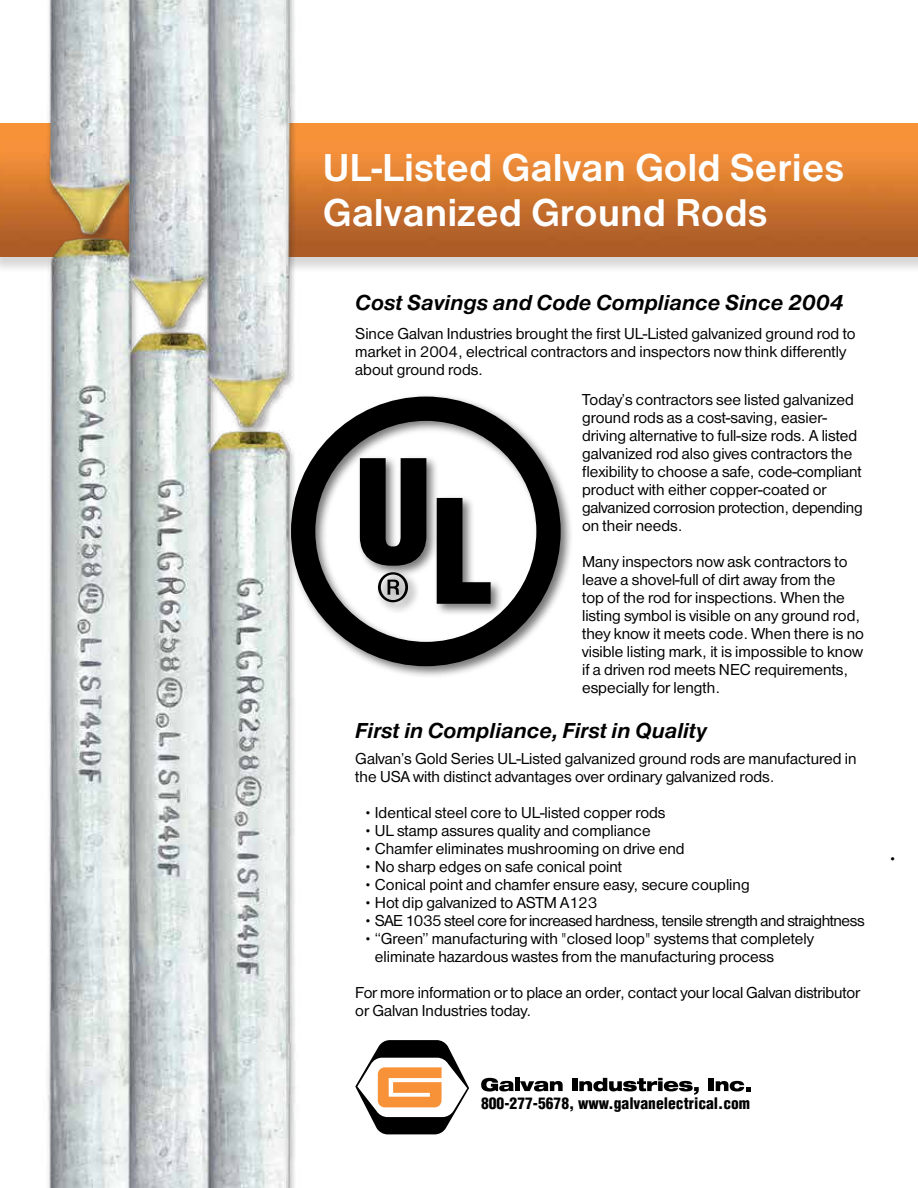
<style>
.page{position:relative;width:918px;height:1188px;background:#fff}
.page>*{position:absolute;margin:0;border:0;box-sizing:border-box;transform-origin:0 0}
.t1{font:40.5px/45px "Helvetica Mdm";color:#fff}
.t2{font:22.5px "Helvetica Mdm Itl";color:#000}
.t3{font:16.5px/18px "Helvetica Rmn";color:#000}
.t4{font:16.5px "Helvetica Rmn";letter-spacing:-.025em;color:#000}
.t5{font:900 condensed 15.6px "Helvetica";color:#000}
.t6{font:900 condensed 9px "Helvetica Neue";color:#000}
.s1{font-family:"Helvetica Neue";font-weight:900;font-stretch:condensed;font-size:9px}
</style>
<div class="page">
<div style="left:0;top:125px;width:918px;height:150px;background:#000;opacity:.16"></div>
<img style="left:387px;top:124px;width:531px;height:132px">
<img style="left:0;top:0;width:387px;height:1188px">
<div style="left:288px;top:393px;width:285px;height:286px;background:#000;opacity:.54"></div>
<svg style="left:291px;top:397px;width:270px;height:269px"></svg>
<svg style="left:437px;top:498px;width:54px;height:106px"></svg>
<svg style="left:360px;top:458px;width:66px;height:108px;background:#303030"></svg>
<svg style="left:378px;top:572px;width:30px;height:30px"></svg>
<svg style="left:355px;top:1040px;width:114px;height:94px"></svg>
<svg style="left:481px;top:1078px;width:33px;height:14px"></svg>
<div style="left:515px;top:1078px;width:5px;height:13px;background:#000"></div>
<svg style="left:520px;top:1081px;width:43px;height:10px"></svg>
<div style="left:572px;top:1078px;width:5px;height:13px;background:#000"></div>
<svg style="left:579px;top:1078px;width:120px;height:17px"></svg>
<div style="left:709px;top:1078px;width:5px;height:13px;background:#000"></div>
<svg style="left:716px;top:1081px;width:34px;height:10px"></svg>
<h1 class="t1" style="left:323px;top:145px;width:523px">UL-Listed Galvan Gold Series<br>Galvanized Ground Rods</h1>
<h2 class="t2" style="left:355px;top:289px;width:490px">Cost Savings and Code Compliance Since 2004</h2>
<p class="t3" style="left:355px;top:324px;width:502px">Since Galvan Industries brought the first UL-Listed galvanized ground rod to market in 2004, electrical contractors and inspectors now think differently about ground rods.</p>
<p class="t3" style="left:582px;top:391px;width:282px">Today’s contractors see listed galvanized ground rods as a cost-saving, easier&shy;driving alternative to full-size rods. A listed galvanized rod also gives contractors the flexibility to choose a safe, code-compliant product with either copper-coated or galvanized corrosion protection, depending on their needs.</p>
<p class="t3" style="left:582px;top:553px;width:283px">Many inspectors now ask contractors to leave a shovel-full of dirt away from the<br>top of the rod for inspections. When the listing symbol is visible on any ground rod, they know it meets code. When there is no visible listing mark, it is impossible to know if a driven rod meets NEC requirements, especially for length.</p>
<h2 class="t2" style="left:355px;top:718px;width:353px">First in Compliance, First in Quality</h2>
<p class="t3" style="left:355px;top:749px;width:503px">Galvan’s Gold Series UL-Listed galvanized ground rods are manufactured in the USA with distinct advantages over ordinary galvanized rods.</p>
<p class="t3" style="left:366px;top:803px;width:301px"><span class="s1">•</span> Identical steel core to UL-listed copper rods</p>
<p class="t3" style="left:366px;top:821px;width:286px"><span class="s1">•</span> UL stamp assures quality and compliance</p>
<p class="t3" style="left:366px;top:839px;width:320px"><span class="s1">•</span> Chamfer eliminates mushrooming on drive end</p>
<p class="t3" style="left:366px;top:857px;width:258px"><span class="s1">•</span> No sharp edges on safe conical point</p>
<p class="t3" style="left:366px;top:875px;width:385px"><span class="s1">•</span> Conical point and chamfer ensure easy, secure coupling</p>
<p class="t3" style="left:366px;top:893px;width:233px"><span class="s1">•</span> Hot dip galvanized to ASTM A123</p>
<p class="t4" style="left:366px;top:910px;width:500px"><span class="s1">•</span> SAE 1035 steel core for increased hardness, tensile strength and straightness</p>
<p class="t3" style="left:375px;top:929px;width:441px;text-indent:-9px"><span class="s1">•</span> “Green” manufacturing with "closed loop" systems that completely eliminate hazardous wastes from the manufacturing process</p>
<p class="t3" style="left:355px;top:983px;width:506px">For more information or to place an order, contact your local Galvan distributor or Galvan Industries today.</p>
<p class="t6" style="left:890px;top:854px;width:6px">•</p>
<p class="t5" style="left:481px;top:1094px;width:270px">800-277-5678, www.galvanelectrical.com</p>
</div>
